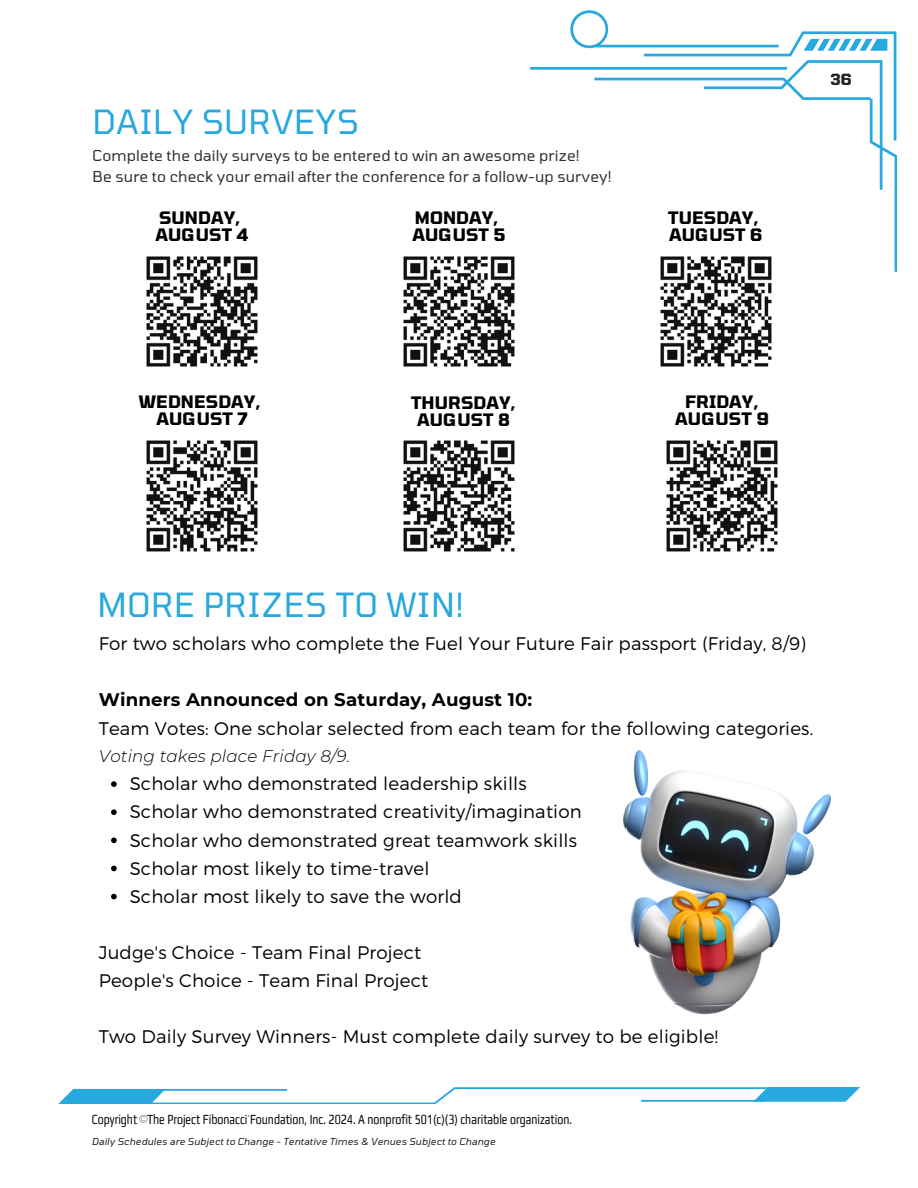
<style>
.page{position:relative;width:918px;height:1188px;background:#fff}
.page>*{position:absolute;margin:0;border:0;box-sizing:border-box;transform-origin:0 0}
.t1{font:33.15px "Tomorrow";letter-spacing:.02em;color:#27a8df}
.t2{font:300 18.15px/29.2px "Montserrat";letter-spacing:.01em;color:#000}
.t3{font:700 17.1px/16.8px "Tomorrow";letter-spacing:.01em;color:#000}
.t4{font:italic 300 16.65px "Montserrat";letter-spacing:.01em;color:#000}
.t5{font:700 15.3px "Tomorrow";color:#252525}
.t6{font:15px/20.2px "Tomorrow";letter-spacing:.01em;color:#303030}
.t7{font:condensed 14.1px "Gamestation";color:#000}
.t8{font:italic 9.6px "Tomorrow";letter-spacing:.02em;color:#1b1c1f}
.s1{font-weight:700}
</style>
<div class="page">
<svg style="left:530px;top:10px;width:367px;height:262px"></svg>
<svg style="left:58px;top:1087px;width:802px;height:17px"></svg>
<svg style="left:140px;top:1115px;width:7px;height:8px"></svg>
<img style="left:146px;top:256px;width:112px;height:111px">
<img style="left:403px;top:256px;width:112px;height:111px">
<img style="left:655px;top:251px;width:121px;height:116px">
<img style="left:146px;top:440px;width:112px;height:112px">
<img style="left:403px;top:440px;width:112px;height:112px">
<img style="left:666px;top:440px;width:112px;height:112px">
<img style="left:623px;top:750px;width:208px;height:265px">
<svg style="left:111px;top:781px;width:6px;height:6px"></svg>
<svg style="left:111px;top:809px;width:6px;height:6px"></svg>
<svg style="left:111px;top:838px;width:6px;height:5px"></svg>
<svg style="left:111px;top:866px;width:6px;height:5px"></svg>
<svg style="left:111px;top:894px;width:6px;height:5px"></svg>
<p class="t1" style="left:93px;top:101px;width:268px">DAILY SURVEYS</p>
<p class="t6" style="left:93px;top:145px;width:521px">Complete the daily surveys to be entered to win an awesome prize!<br>Be sure to check your email after the conference for a follow-up survey!</p>
<h2 class="t3" style="left:156px;top:209px;width:95px">SUNDAY,<br>AUGUST 4</h2>
<p class="t3" style="left:412px;top:209px;width:95px">MONDAY,<br>AUGUST 5</p>
<h2 class="t3" style="left:668px;top:209px;width:96px">TUESDAY,<br>AUGUST 6</h2>
<p class="t3" style="left:139px;top:393px;width:124px;text-align:center">WEDNESDAY,<br>AUGUST 7</p>
<h1 class="t3" style="left:411px;top:394px;width:107px;text-align:center">THURSDAY,<br>AUGUST 8</h1>
<h3 class="t3" style="left:675px;top:393px;width:95px;text-align:center">FRIDAY,<br>AUGUST 9</h3>
<h2 class="t5" style="left:830px;top:70px;width:23px">36</h2>
<h3 class="t1" style="left:97px;top:584px;width:368px">MORE PRIZES TO WIN!</h3>
<p class="t2" style="left:99px;top:628px;width:709px">For two scholars who complete the Fuel Your Future Fair passport (Friday, 8/9)</p>
<p class="t2" style="left:99px;top:684px;width:716px"><span class="s1">Winners Announced on Saturday, August 10:<br></span>Team Votes: One scholar selected from each team for the following categories.</p>
<p class="t4" style="left:99px;top:746px;width:253px">Voting takes place Friday 8/9.</p>
<p class="t2" style="left:130px;top:768px;width:399px">Scholar who demonstrated leadership skills</p>
<p class="t2" style="left:130px;top:796px;width:454px">Scholar who demonstrated creativity/imagination</p>
<p class="t2" style="left:130px;top:825px;width:449px">Scholar who demonstrated great teamwork skills</p>
<h3 class="t2" style="left:130px;top:853px;width:301px">Scholar most likely to time-travel</h3>
<h3 class="t2" style="left:130px;top:881px;width:334px">Scholar most likely to save the world</h3>
<p class="t2" style="left:99px;top:938px;width:331px;line-height:28.2px">Judge's Choice - Team Final Project<br>People's Choice - Team Final Project</p>
<p class="t2" style="left:99px;top:1021px;width:621px">Two Daily Survey Winners- Must complete daily survey to be eligible!</p>
<p class="t7" style="left:92px;top:1111px;width:482px">Copyright The Project Fibonacci Foundation, Inc. 2024. A nonprofit 501(c)(3) charitable organization.</p>
<p class="t8" style="left:92px;top:1135px;width:405px">Daily Schedules are Subject to Change - Tentative Times &amp; Venues Subject to Change</p>
</div>
